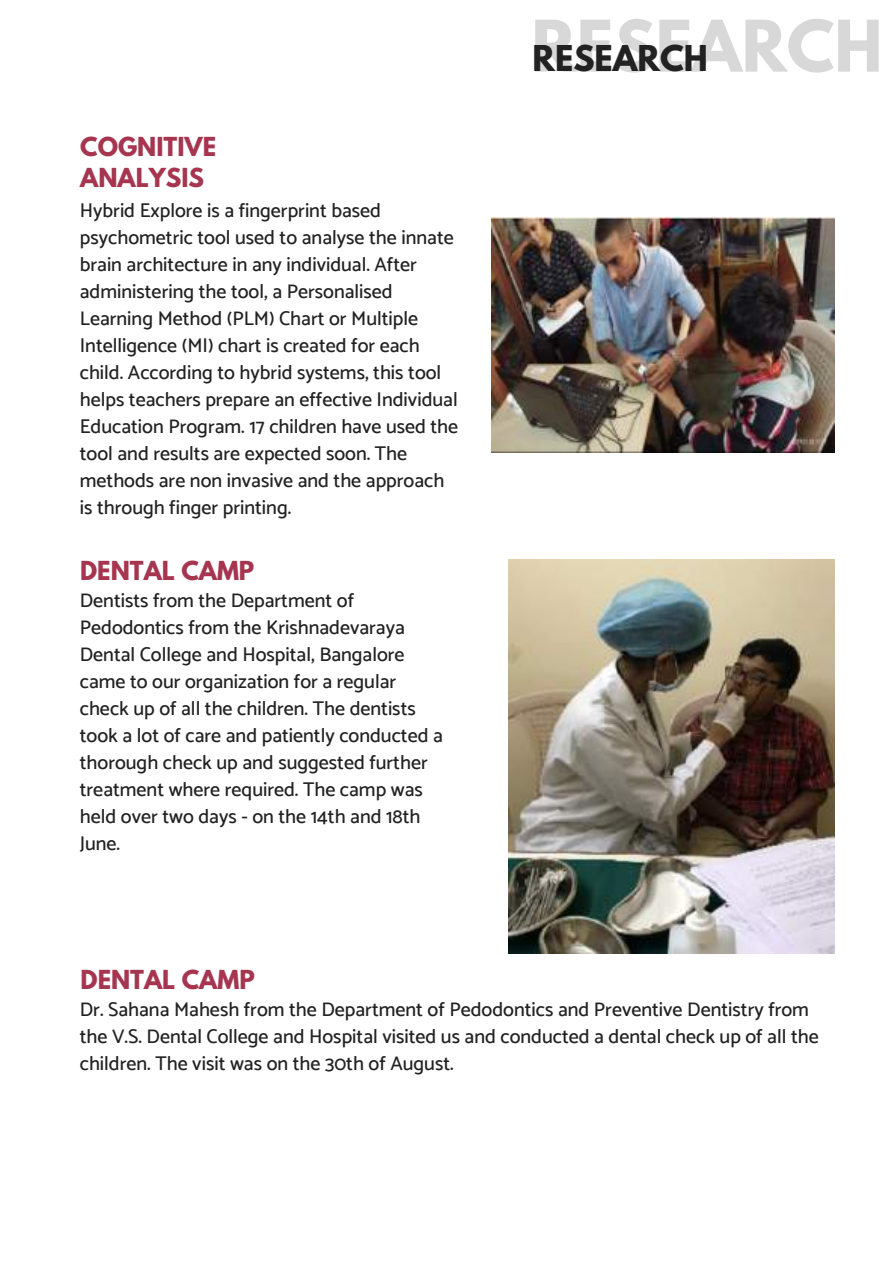
<style>
.page{position:relative;width:894px;height:1264px;background:#fff}
.page>*{position:absolute;margin:0;border:0;box-sizing:border-box;transform-origin:0 0}
.t1{font:700 63px "League Spartan";color:#222}
.t2{font:700 23.25px/31.5px "League Spartan";color:#a63550}
.t3{font:500 19.8px/27px "Catamaran";color:#222}
.s1{font-size:31.5px}
</style>
<div class="page">
<img style="left:491px;top:218px;width:343px;height:234px">
<img style="left:508px;top:559px;width:325px;height:394px">
<p class="t2" style="left:80px;top:134px;width:137px">COGNITIVE<br>ANALYSIS</p>
<p class="t3" style="left:80px;top:196px;width:380px">Hybrid Explore is a fingerprint based psychometric tool used to analyse the innate brain architecture in any individual. After administering the tool, a Personalised Learning Method (PLM) Chart or Multiple Intelligence (MI) chart is created for each child. According to hybrid systems, this tool helps teachers prepare an effective Individual Education Program. 17 children have used the tool and results are expected soon. The methods are non invasive and the approach is through finger printing.</p>
<p class="t2" style="left:80px;top:557px;width:176px">DENTAL CAMP</p>
<p class="t3" style="left:80px;top:586px;width:364px">Dentists from the Department of Pedodontics from the Krishnadevaraya Dental College and Hospital, Bangalore came to our organization for a regular check up of all the children. The dentists took a lot of care and patiently conducted a thorough check up and suggested further treatment where required. The camp was held over two days - on the 14th and 18th June.</p>
<h1 class="t1" style="left:531px;top:15px;width:352px">R<span class="s1">RES</span>E<span class="s1">EA</span>S<span class="s1">R</span>E<span class="s1">CH</span>ARCH</h1>
<p class="t2" style="left:81px;top:966px;width:176px">DENTAL CAMP</p>
<p class="t3" style="left:80px;top:995px;width:740px">Dr. Sahana Mahesh from the Department of Pedodontics and Preventive Dentistry from the V.S. Dental College and Hospital visited us and conducted a dental check up of all the children. The visit was on the 30th of August.</p>
</div>
